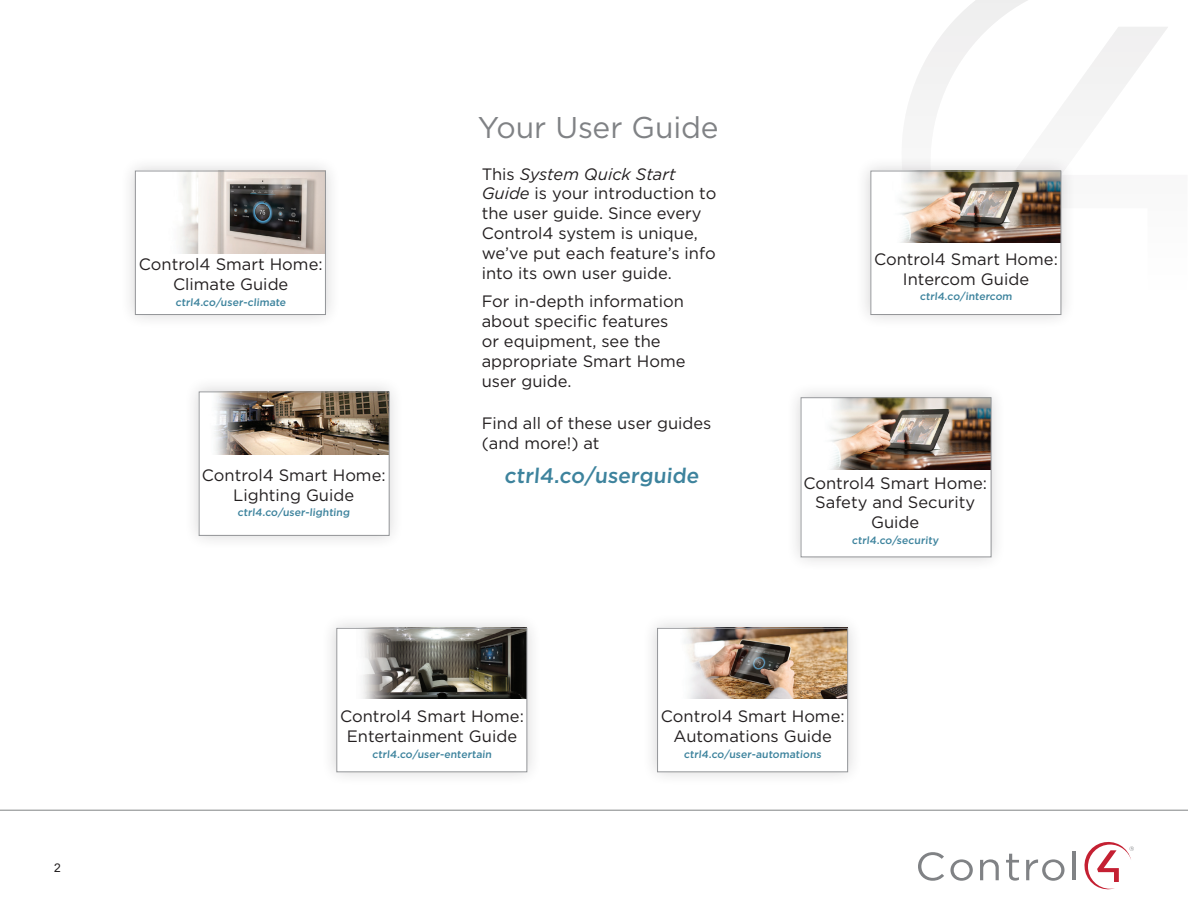
<style>
.page{position:relative;width:1188px;height:918px;background:#fff}
.page>*{position:absolute;margin:0;border:0;box-sizing:border-box;transform-origin:0 0}
.t1{font:30px "Gotham";letter-spacing:-.005em;color:#808285}
.t2{font:500 21px "Gotham";color:#3d839d}
.t3{font:16.5px/19.8px "Gotham";color:#231f20;text-align:center}
.t4{font:12px "Arial";color:#231f20}
.t5{font:500 10.5px "Gotham";color:#3d839d}
.s1{font-style:italic}
</style>
<div class="page">
<svg style="left:906px;top:0;width:262px;height:116px"></svg>
<svg style="left:918px;top:852px;width:26px;height:29px"></svg>
<svg style="left:950px;top:859px;width:23px;height:22px"></svg>
<svg style="left:980px;top:859px;width:19px;height:21px"></svg>
<svg style="left:1006px;top:854px;width:13px;height:27px"></svg>
<svg style="left:1026px;top:859px;width:39px;height:22px"></svg>
<hr style="left:1072px;top:851px;width:3px;height:29px;background:#808285">
<svg style="left:1084px;top:842px;width:50px;height:47px"></svg>
<hr style="left:0;top:810px;width:1188px;height:1px;background:#808385">
<div style="left:785px;top:382px;width:221px;height:190px;background:#231f20;opacity:.2"></div>
<div style="left:801px;top:397px;width:190px;height:159px;background:#fff"></div>
<img style="left:830px;top:399px;width:159px;height:70px">
<div style="left:801px;top:397px;width:190px;height:160px;border:1px solid #939598"></div>
<div style="left:120px;top:156px;width:221px;height:174px;background:#231f20;opacity:.2"></div>
<div style="left:135px;top:171px;width:190px;height:144px;background:#fff"></div>
<img style="left:180px;top:173px;width:144px;height:80px">
<div style="left:135px;top:171px;width:191px;height:144px;border:1px solid #939598"></div>
<div style="left:855px;top:155px;width:221px;height:174px;background:#231f20;opacity:.2"></div>
<div style="left:870px;top:171px;width:191px;height:143px;background:#fff"></div>
<img style="left:900px;top:173px;width:159px;height:69px">
<div style="left:870px;top:171px;width:191px;height:144px;border:1px solid #939598"></div>
<div style="left:183px;top:376px;width:221px;height:174px;background:#f8f8f8"></div>
<div style="left:199px;top:392px;width:190px;height:143px;background:#fff"></div>
<img style="left:214px;top:394px;width:174px;height:61px">
<div style="left:199px;top:392px;width:191px;height:144px;border:1px solid #939598"></div>
<div style="left:321px;top:613px;width:221px;height:174px;background:#231f20;opacity:.2"></div>
<div style="left:336px;top:628px;width:190px;height:143px;background:#fff"></div>
<img style="left:362px;top:630px;width:163px;height:69px">
<div style="left:336px;top:628px;width:191px;height:144px;border:1px solid #939598"></div>
<div style="left:642px;top:613px;width:221px;height:174px;background:#231f20;opacity:.2"></div>
<div style="left:657px;top:628px;width:190px;height:143px;background:#fff"></div>
<img style="left:684px;top:630px;width:162px;height:69px">
<div style="left:657px;top:628px;width:191px;height:144px;border:1px solid #939598"></div>
<p class="t4" style="left:54px;top:860px;width:8px">2</p>
<p class="t3" style="left:139px;top:254px;width:185px">Control4 Smart Home:<br>Climate Guide</p>
<p class="t5" style="left:176px;top:295px;width:113px">ctrl4.co/user-climate</p>
<p class="t3" style="left:202px;top:465px;width:185px">Control4 Smart Home:<br>Lighting Guide</p>
<p class="t5" style="left:238px;top:506px;width:115px">ctrl4.co/user-lighting</p>
<h1 class="t1" style="left:478px;top:109px;width:242px">Your User Guide</h1>
<p class="t3" style="left:482px;top:163px;width:236px;text-align:left">This <span class="s1">System Quick Start<br>Guide</span> is your introduction to the user guide. Since every<br>Control4 system is unique, we’ve put each feature’s info into its own user guide.</p>
<p class="t3" style="left:482px;top:291px;width:205px;text-align:left">For in-depth information about specific features or equipment, see the appropriate Smart Home user guide.</p>
<p class="t3" style="left:482px;top:413px;width:231px;text-align:left">Find all of these user guides (and more!) at</p>
<p class="t2" style="left:504px;top:462px;width:198px">ctrl4.co/userguide</p>
<p class="t3" style="left:874px;top:249px;width:185px">Control4 Smart Home:<br>Intercom Guide</p>
<p class="t5" style="left:920px;top:290px;width:95px">ctrl4.co/intercom</p>
<p class="t3" style="left:803px;top:472px;width:185px">Control4 Smart Home:<br>Safety and Security<br>Guide</p>
<p class="t5" style="left:852px;top:533px;width:89px">ctrl4.co/security</p>
<p class="t3" style="left:340px;top:706px;width:185px">Control4 Smart Home:<br>Entertainment Guide</p>
<p class="t5" style="left:372px;top:747px;width:122px">ctrl4.co/user-entertain</p>
<p class="t3" style="left:661px;top:706px;width:185px">Control4 Smart Home:<br>Automations Guide</p>
<p class="t5" style="left:684px;top:747px;width:140px">ctrl4.co/user-automations</p>
</div>
